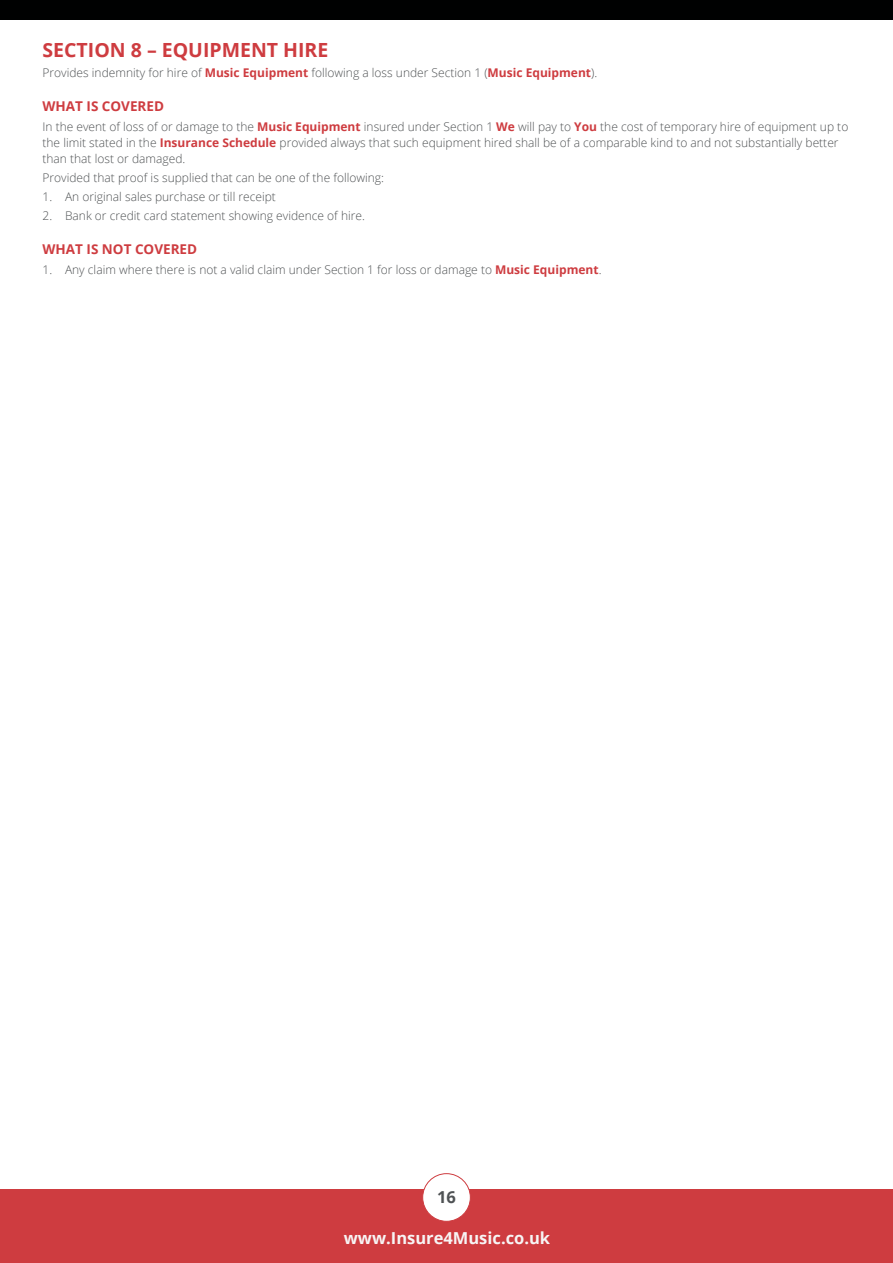
<style>
.page{position:relative;width:893px;height:1263px;background:#fff}
.page>*{position:absolute;margin:0;border:0;box-sizing:border-box;transform-origin:0 0}
.t1{font:700 19.5px "Open Sans";color:#ce3c40}
.t2{font:700 16.5px "Open Sans";color:#f7f5f5}
.t3{font:700 16.5px "Open Sans";color:#4f5254}
.t4{font:700 13.5px "Open Sans";color:#ce3c40}
.t5{font:300 12px/15.8px "Open Sans";color:#4f5254}
.s1{font-weight:700;color:#ce3c40}
</style>
<div class="page">
<div style="left:0;top:1189px;width:893px;height:74px;background:#ce3c40"></div>
<div style="left:423px;top:1174px;width:47px;height:47px;background:#fff;border-radius:50%"></div>
<div style="left:422px;top:1173px;width:49px;height:48px;border:1px solid #ce3c40;border-radius:50%"></div>
<div style="left:0;top:0;width:893px;height:19px;background:#000101"></div>
<h1 class="t1" style="left:43px;top:37px;width:287px">SECTION 8 – EQUIPMENT HIRE</h1>
<p class="t5" style="left:43px;top:65px;width:556px">Provides indemnity for hire of <span class="s1">Music Equipment</span> following a loss under Section 1 (<span class="s1">Music Equipment</span>).</p>
<p class="t4" style="left:43px;top:97px;width:123px">WHAT IS COVERED</p>
<p class="t5" style="left:43px;top:119px;width:807px">In the event of loss of or damage to the <span class="s1">Music Equipment</span> insured under Section 1 <span class="s1">We</span> will pay to <span class="s1">You</span> the cost of temporary hire of equipment up to the limit stated in the <span class="s1">Insurance Schedule</span> provided always that such equipment hired shall be of a comparable kind to and not substantially better than that lost or damaged.</p>
<p class="t5" style="left:43px;top:169px;width:343px">Provided that proof is supplied that can be one of the following:</p>
<p class="t5" style="left:43px;top:188px;width:235px">1. An original sales purchase or till receipt</p>
<p class="t5" style="left:43px;top:207px;width:324px">2. Bank or credit card statement showing evidence of hire.</p>
<p class="t4" style="left:43px;top:239px;width:156px">WHAT IS NOT COVERED</p>
<p class="t5" style="left:43px;top:261px;width:560px">1. Any claim where there is not a valid claim under Section 1 for loss or damage to <span class="s1">Music Equipment</span>.</p>
<h2 class="t3" style="left:437px;top:1185px;width:20px">16</h2>
<h2 class="t2" style="left:344px;top:1226px;width:208px">www.Insure4Music.co.uk</h2>
</div>
